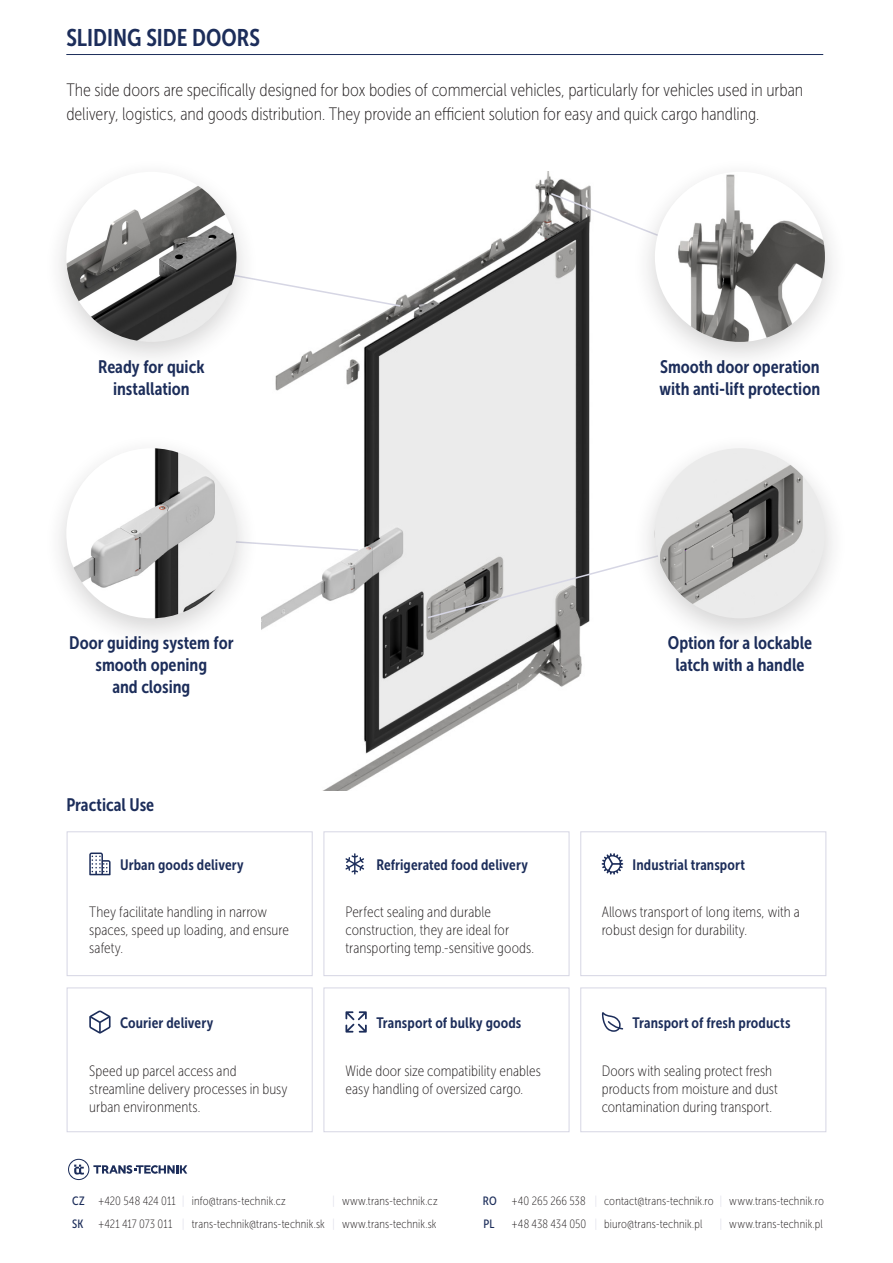
<style>
.page{position:relative;width:893px;height:1263px;background:#fff}
.page>*{position:absolute;margin:0;border:0;box-sizing:border-box;transform-origin:0 0}
.Nadpis_záhlaví{font:24px "Museo Sans Cond 700";color:#1c2d5a}
.t1{font:18px/24px "Museo Sans Cond 100";letter-spacing:-.005em;color:#231f20}
.t2{font:18px/21.6px "Museo Sans Cond 700";color:#1c2d5a;text-align:center}
.t3{font:15px/18px "Museo Sans Cond 100";letter-spacing:.005em;color:#231f20}
.t4{font:15px "Museo Sans Cond 700";letter-spacing:.01em;color:#1c2d5a}
.t5{font:12px "Museo Sans Cond 100";letter-spacing:.015em;color:#231f20}
.t6{font:12px "Museo Sans Cond 500";letter-spacing:.01em;color:#1c2d5a}
</style>
<div class="page">
<svg style="left:68px;top:1159px;width:119px;height:21px"></svg>
<div style="left:67px;top:831px;width:246px;height:145px;background:#fff;border:1px solid #d6d6e4"></div>
<hr style="left:66px;top:54px;width:757px;height:1px;background:#1c2d5a">
<img style="left:262px;top:172px;width:329px;height:618px">
<svg style="left:549px;top:192px;width:82px;height:77px"></svg>
<svg style="left:260px;top:258px;width:142px;height:50px"></svg>
<svg style="left:260px;top:534px;width:100px;height:18px"></svg>
<svg style="left:426px;top:532px;width:205px;height:87px"></svg>
<div style="left:631px;top:157px;width:217px;height:217px;background:#231f20;opacity:.2"></div>
<img style="left:655px;top:172px;width:170px;height:170px;border-radius:85px">
<div style="left:43px;top:157px;width:217px;height:217px;background:#231f20;opacity:.2"></div>
<img style="left:66px;top:172px;width:170px;height:170px;border-radius:85px">
<div style="left:43px;top:433px;width:217px;height:217px;background:#231f20;opacity:.2"></div>
<img style="left:66px;top:448px;width:170px;height:170px;border-radius:85px">
<div style="left:631px;top:433px;width:217px;height:217px;background:#231f20;opacity:.2"></div>
<img style="left:655px;top:448px;width:170px;height:170px;border-radius:85px">
<div style="left:67px;top:987px;width:246px;height:145px;background:#fff;border:1px solid #d6d6e4"></div>
<div style="left:324px;top:831px;width:245px;height:145px;background:#fff;border:1px solid #d6d6e4"></div>
<div style="left:324px;top:987px;width:245px;height:145px;background:#fff;border:1px solid #d6d6e4"></div>
<div style="left:580px;top:831px;width:246px;height:145px;background:#fff;border:1px solid #d6d6e4"></div>
<div style="left:580px;top:987px;width:246px;height:145px;background:#fff;border:1px solid #d6d6e4"></div>
<svg style="left:89px;top:852px;width:22px;height:23px"></svg>
<svg style="left:345px;top:853px;width:19px;height:21px"></svg>
<svg style="left:602px;top:853px;width:21px;height:21px"></svg>
<svg style="left:89px;top:1010px;width:22px;height:23px"></svg>
<svg style="left:345px;top:1011px;width:22px;height:21px"></svg>
<svg style="left:602px;top:1012px;width:21px;height:20px"></svg>
<p class="Nadpis_záhlaví" style="left:66px;top:24px;width:195px">SLIDING SIDE DOORS</p>
<p class="t1" style="left:66px;top:78px;width:738px">The side doors are specifically designed for box bodies of commercial vehicles, particularly for vehicles used in urban delivery, logistics, and goods distribution. They provide an efficient solution for easy and quick cargo handling.</p>
<p class="t2" style="left:98px;top:356px;width:108px">Ready for quick installation</p>
<p class="t2" style="left:660px;top:356px;width:162px;text-align:left">Smooth door operation with anti-lift protection</p>
<p class="t2" style="left:69px;top:632px;width:166px">Door guiding system for smooth opening<br>and closing</p>
<p class="t2" style="left:668px;top:632px;width:146px">Option for a lockable latch with a handle</p>
<p class="t2" style="left:66px;top:794px;width:89px">Practical Use</p>
<p class="t4" style="left:120px;top:857px;width:125px">Urban goods delivery</p>
<p class="t3" style="left:89px;top:903px;width:201px">They facilitate handling in narrow spaces, speed up loading, and ensure safety.</p>
<p class="t4" style="left:376px;top:856px;width:153px">Refrigerated food delivery</p>
<p class="t4" style="left:632px;top:856px;width:114px">Industrial transport</p>
<p class="t3" style="left:345px;top:903px;width:190px">Perfect sealing and durable construction, they are ideal for transporting temp.-sensitive goods.</p>
<p class="t3" style="left:602px;top:903px;width:200px">Allows transport of long items, with a robust design for durability.</p>
<p class="t4" style="left:120px;top:1014px;width:95px">Courier delivery</p>
<p class="t4" style="left:376px;top:1014px;width:147px">Transport of bulky goods</p>
<p class="t4" style="left:632px;top:1014px;width:159px">Transport of fresh products</p>
<p class="t3" style="left:89px;top:1062px;width:200px">Speed up parcel access and streamline delivery processes in busy urban environments.</p>
<p class="t3" style="left:345px;top:1062px;width:197px">Wide door size compatibility enables easy handling of oversized cargo.</p>
<p class="t3" style="left:602px;top:1062px;width:178px">Doors with sealing protect fresh products from moisture and dust contamination during transport.</p>
<p class="t6" style="left:72px;top:1194px;width:14px">CZ</p>
<p class="t6" style="left:483px;top:1194px;width:15px">RO</p>
<p class="t6" style="left:72px;top:1217px;width:13px">SK</p>
<p class="t6" style="left:484px;top:1217px;width:12px">PL</p>
<p class="t5" style="left:98px;top:1194px;width:79px">+420 548 424 011</p>
<p class="t5" style="left:512px;top:1194px;width:75px">+40 265 266 538</p>
<p class="t5" style="left:98px;top:1217px;width:75px">+421 417 073 011</p>
<p class="t5" style="left:512px;top:1217px;width:76px">+48 438 434 050</p>
<p class="t5" style="left:192px;top:1194px;width:95px">info@trans-technik.cz</p>
<p class="t5" style="left:604px;top:1194px;width:111px">contact@trans-technik.ro</p>
<p class="t5" style="left:192px;top:1217px;width:135px">trans-technik@trans-technik.sk</p>
<p class="t5" style="left:604px;top:1217px;width:100px">biuro@trans-technik.pl</p>
<p class="t5" style="left:342px;top:1194px;width:97px">www.trans-technik.cz</p>
<p class="t5" style="left:729px;top:1194px;width:96px">www.trans-technik.ro</p>
<p class="t5" style="left:342px;top:1217px;width:96px">www.trans-technik.sk</p>
<p class="t5" style="left:729px;top:1217px;width:95px">www.trans-technik.pl</p>
</div>
